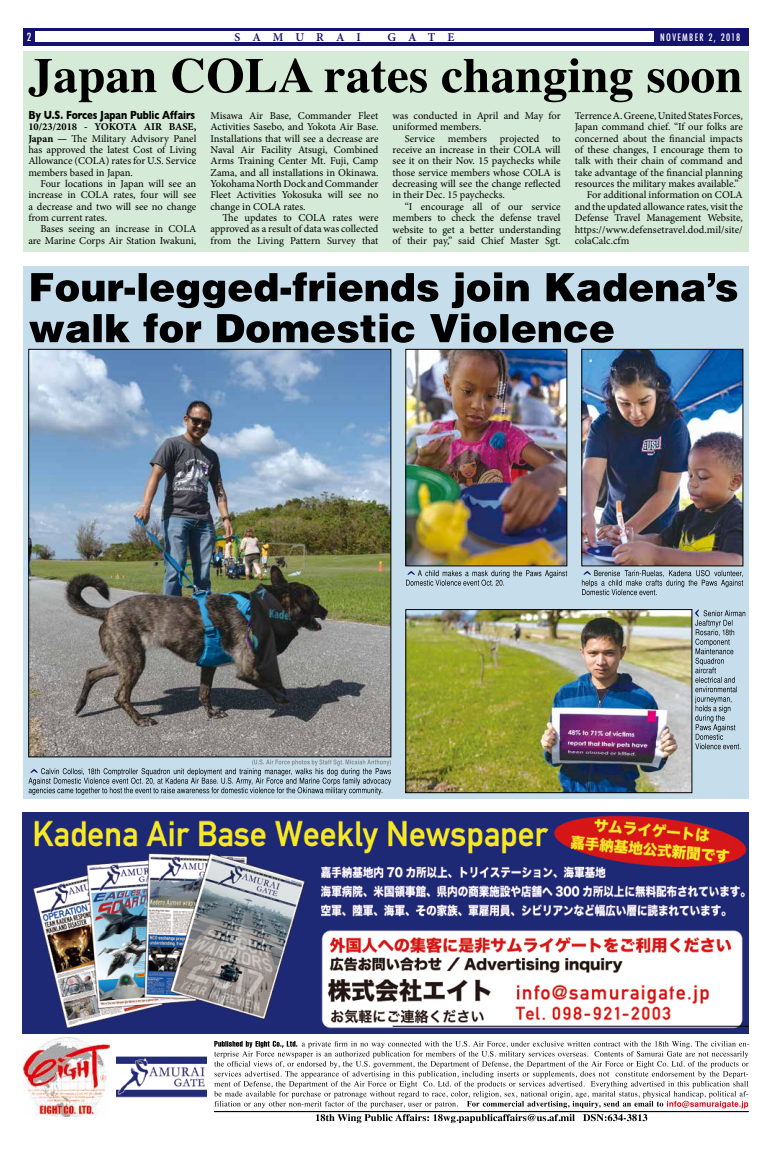
<style>
.page{position:relative;width:774px;height:1151px;background:#fff}
.page>*{position:absolute;margin:0;border:0;box-sizing:border-box;transform-origin:0 0}
.t1{font:700 12px "Gill Sans";letter-spacing:-.005em;color:#000;scale:.8 1}
.t2{font:600 12px "Minion Pro";letter-spacing:1em;color:#14126f}
.t3{font:500 condensed 11px "Futura";color:#fff}
.t4{font:10.5px/11.3px "Minion Pro";color:#000;text-align:justify}
.t5{font:500 condensed 10px "Futura";letter-spacing:.13em;color:#fff}
.s1{font-weight:700}
</style>
<div class="page">
<img style="left:23px;top:812px;width:725px;height:221px">
<div style="left:23px;top:266px;width:725px;height:533px;background:#c6deeb"></div>
<div style="left:23px;top:52px;width:725px;height:200px;background:#d5ead7"></div>
<div style="left:23px;top:28px;width:725px;height:17px;background:#14126f"></div>
<div style="left:35px;top:32px;width:618px;height:10px;background:#fff"></div>
<hr style="left:214px;top:1111px;width:534px;height:1px;background:#000">
<svg style="left:316px;top:1114px;width:331px;height:9px"></svg>
<svg style="left:214px;top:1041px;width:535px;height:67px"></svg>
<img style="left:117px;top:1056px;width:90px;height:41px">
<img style="left:23px;top:1038px;width:87px;height:79px">
<hr style="left:393px;top:1026px;width:355px;height:1px;background:#000">
<svg style="left:29px;top:272px;width:708px;height:71px"></svg>
<svg style="left:29px;top:58px;width:713px;height:44px"></svg>
<svg style="left:406px;top:570px;width:161px;height:16px"></svg>
<svg style="left:582px;top:570px;width:161px;height:25px"></svg>
<svg style="left:695px;top:609px;width:50px;height:140px"></svg>
<svg style="left:28px;top:759px;width:363px;height:36px"></svg>
<img style="left:30px;top:351px;width:359px;height:404px">
<div style="left:28px;top:349px;width:363px;height:408px;border:1px solid #000"></div>
<img style="left:407px;top:611px;width:283px;height:180px">
<div style="left:405px;top:609px;width:287px;height:184px;border:1px solid #000"></div>
<img style="left:583px;top:351px;width:158px;height:213px">
<div style="left:581px;top:349px;width:162px;height:217px;border:1px solid #000"></div>
<img style="left:407px;top:351px;width:158px;height:213px">
<div style="left:405px;top:349px;width:162px;height:217px;border:1px solid #000"></div>
<p class="t3" style="left:27px;top:30px;width:6px">2</p>
<p class="t2" style="left:234px;top:30px;width:128px">SAMURAI</p>
<p class="t2" style="left:388px;top:30px;width:68px">GATE</p>
<p class="t5" style="left:660px;top:31px;width:81px">NOVEMBER 2, 2018</p>
<p class="t1" style="left:28px;top:105px;width:210px">By U.S. Forces Japan Public Affairs</p>
<p class="t4" style="left:28px;top:121px;width:169px"><span class="s1">10/23/2018 - YOKOTA AIR BASE, Japan —</span> The Military Advisory Panel has approved the latest Cost of Living Allowance (COLA) rates for U.S. Service members based in Japan.</p>
<p class="t4" style="left:28px;top:178px;width:169px;text-indent:12px">Four locations in Japan will see an increase in COLA rates, four will see a decrease and two will see no change from current rates.</p>
<p class="t4" style="left:28px;top:224px;width:169px;text-align:right">Bases seeing an increase in COLA are Marine Corps Air Station Iwakuni,</p>
<p class="t4" style="left:210px;top:110px;width:169px">Misawa Air Base, Commander Fleet Activities Sasebo, and Yokota Air Base.<br>Installations that will see a decrease are Naval Air Facility Atsugi, Combined Arms Training Center Mt. Fuji, Camp Zama, and all installations in Okinawa.<br>Yokohama North Dock and Commander Fleet Activities Yokosuka will see no change in COLA rates.</p>
<p class="t4" style="left:210px;top:212px;width:169px;text-indent:12px">The updates to COLA rates were approved as a result of data was collected from the Living Pattern Survey that</p>
<p class="t4" style="left:393px;top:110px;width:169px">was conducted in April and May for uniformed members.</p>
<p class="t4" style="left:393px;top:133px;width:169px;text-indent:12px">Service members projected to receive an increase in their COLA will see it on their Nov. 15 paychecks while those service members whose COLA is decreasing will see the change reflected in their Dec. 15 paychecks.</p>
<p class="t4" style="left:393px;top:201px;width:169px;text-indent:12px">“I encourage all of our service members to check the defense travel website to get a better understanding of their pay,” said Chief Master Sgt.</p>
<p class="t4" style="left:575px;top:110px;width:169px">Terrence A. Greene, United States Forces,</p>
<p class="t4" style="left:575px;top:121px;width:169px">Japan command chief. “If our folks are</p>
<p class="t4" style="left:575px;top:133px;width:169px">concerned about the financial impacts</p>
<p class="t4" style="left:575px;top:144px;width:169px">of these changes, I encourage them to</p>
<p class="t4" style="left:575px;top:155px;width:169px">talk with their chain of command and</p>
<p class="t4" style="left:575px;top:167px;width:169px">take advantage of the financial planning</p>
<p class="t4" style="left:575px;top:178px;width:165px">resources the military makes available.”</p>
<p class="t4" style="left:587px;top:190px;width:157px">For additional information on COLA</p>
<p class="t4" style="left:575px;top:201px;width:169px">and the updated allowance rates, visit the</p>
<p class="t4" style="left:575px;top:212px;width:169px">Defense Travel Management Website,</p>
<p class="t4" style="left:575px;top:224px;width:169px">https://www.defensetravel.dod.mil/site/</p>
<p class="t4" style="left:575px;top:235px;width:56px">colaCalc.cfm</p>
</div>
